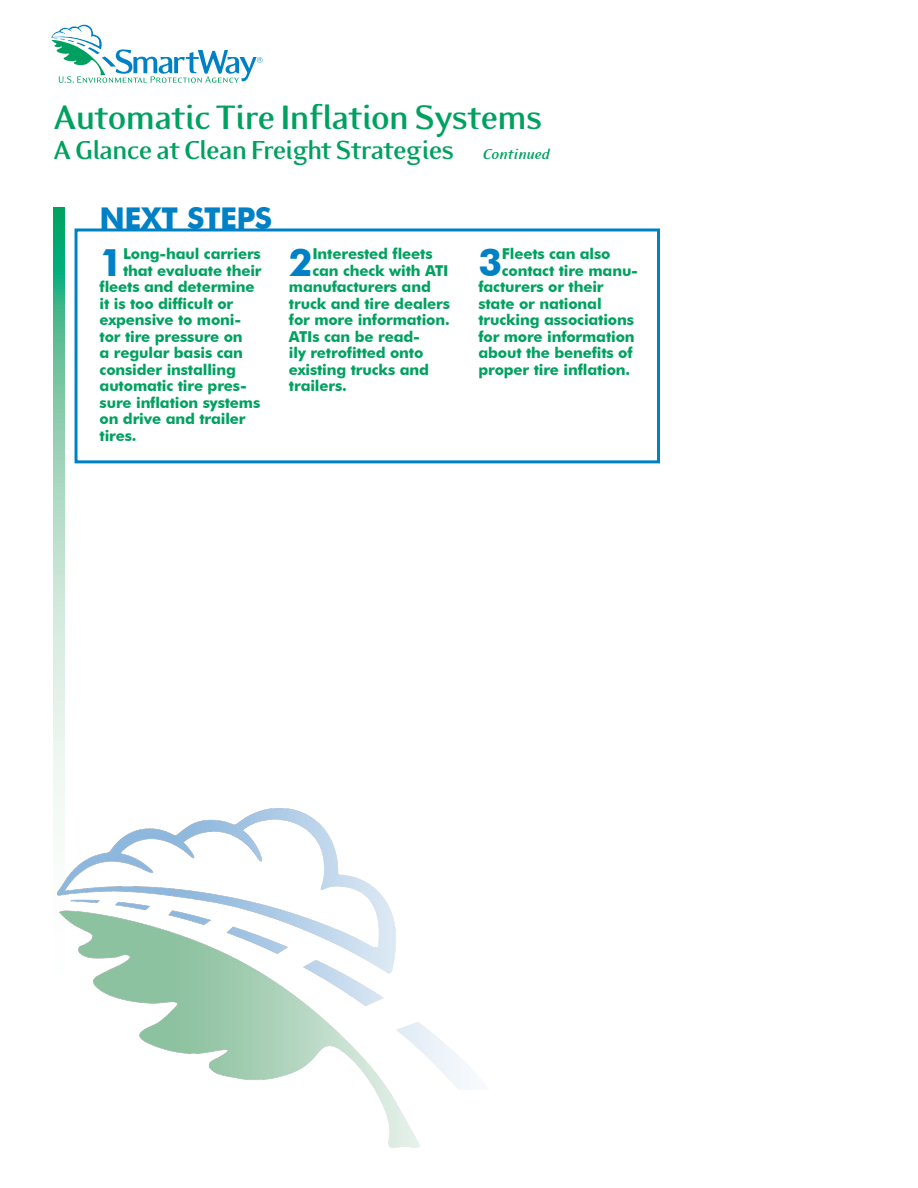
<style>
.page{position:relative;width:918px;height:1188px;background:#fff}
.page>*{position:absolute;margin:0;border:0;box-sizing:border-box;transform-origin:0 0}
.t1{font:700 39px "Eidetic Modern OT";letter-spacing:-.05em;color:#00a160}
.Next_Steps_Body_Text{font:700 38.1px "Futura BT";color:#0081c6}
.Subtitle{font:700 30px "Eidetic Modern OT";letter-spacing:-.05em;color:#00a160}
.Next_Steps_Head{font:700 30px "Futura BT";letter-spacing:-.02em;color:#0081c6}
.Subhead_Body_2{font:italic 700 16.5px "Eidetic Modern OT";letter-spacing:-.03em;color:#00a160}
.Next_Steps_Body_Text-2{font:700 15px "Futura BT";letter-spacing:-.01em;color:#00a160}
</style>
<div class="page">
<svg style="left:51px;top:24px;width:212px;height:59px"></svg>
<svg style="left:53px;top:208px;width:11px;height:688px;background:#9fd8c1"></svg>
<img style="left:58px;top:809px;width:413px;height:339px">
<div style="left:75px;top:228px;width:585px;height:235px;background:#fff;border:3px solid #0081c6"></div>
<p class="t1" style="left:53px;top:97px;width:491px">Automatic Tire Inflation Systems</p>
<p class="Subtitle" style="left:53px;top:134px;width:403px">A Glance at Clean Freight Strategies</p>
<p class="Subhead_Body_2" style="left:482px;top:146px;width:69px">Continued</p>
<p class="Next_Steps_Head" style="left:100px;top:200px;width:174px">NEXT STEPS</p>
<p class="Next_Steps_Body_Text" style="left:100px;top:239px;width:25px">1</p>
<p class="Next_Steps_Body_Text-2" style="left:123px;top:245px;width:139px">Long-haul carriers</p>
<p class="Next_Steps_Body_Text-2" style="left:123px;top:261px;width:140px">that evaluate their</p>
<p class="Next_Steps_Body_Text-2" style="left:100px;top:278px;width:157px">fleets and determine</p>
<p class="Next_Steps_Body_Text-2" style="left:100px;top:294px;width:135px">it is too difficult or</p>
<p class="Next_Steps_Body_Text-2" style="left:100px;top:311px;width:143px">expensive to moni-</p>
<p class="Next_Steps_Body_Text-2" style="left:100px;top:327px;width:145px">tor tire pressure on</p>
<p class="Next_Steps_Body_Text-2" style="left:100px;top:344px;width:145px">a regular basis can</p>
<p class="Next_Steps_Body_Text-2" style="left:100px;top:360px;width:138px">consider installing</p>
<p class="Next_Steps_Body_Text-2" style="left:100px;top:377px;width:149px">automatic tire pres-</p>
<p class="Next_Steps_Body_Text-2" style="left:100px;top:393px;width:162px">sure inflation systems</p>
<p class="Next_Steps_Body_Text-2" style="left:100px;top:410px;width:148px">on drive and trailer</p>
<p class="Next_Steps_Body_Text-2" style="left:100px;top:426px;width:39px">tires.</p>
<p class="Next_Steps_Body_Text" style="left:289px;top:239px;width:25px">2</p>
<p class="Next_Steps_Body_Text-2" style="left:312px;top:245px;width:122px">Interested fleets</p>
<p class="Next_Steps_Body_Text-2" style="left:312px;top:261px;width:138px">can check with ATI</p>
<p class="Next_Steps_Body_Text-2" style="left:289px;top:278px;width:143px">manufacturers and</p>
<p class="Next_Steps_Body_Text-2" style="left:289px;top:294px;width:163px">truck and tire dealers</p>
<p class="Next_Steps_Body_Text-2" style="left:289px;top:311px;width:162px">for more information.</p>
<p class="Next_Steps_Body_Text-2" style="left:289px;top:327px;width:133px">ATIs can be read-</p>
<p class="Next_Steps_Body_Text-2" style="left:289px;top:344px;width:136px">ily retrofitted onto</p>
<p class="Next_Steps_Body_Text-2" style="left:289px;top:360px;width:141px">existing trucks and</p>
<p class="Next_Steps_Body_Text-2" style="left:289px;top:377px;width:59px">trailers.</p>
<p class="Next_Steps_Body_Text" style="left:478px;top:239px;width:25px">3</p>
<p class="Next_Steps_Body_Text-2" style="left:502px;top:245px;width:110px">Fleets can also</p>
<p class="Next_Steps_Body_Text-2" style="left:502px;top:261px;width:138px">contact tire manu-</p>
<p class="Next_Steps_Body_Text-2" style="left:478px;top:278px;width:127px">facturers or their</p>
<p class="Next_Steps_Body_Text-2" style="left:478px;top:294px;width:125px">state or national</p>
<p class="Next_Steps_Body_Text-2" style="left:478px;top:311px;width:157px">trucking associations</p>
<p class="Next_Steps_Body_Text-2" style="left:478px;top:327px;width:158px">for more information</p>
<p class="Next_Steps_Body_Text-2" style="left:478px;top:344px;width:156px">about the benefits of</p>
<p class="Next_Steps_Body_Text-2" style="left:478px;top:360px;width:153px">proper tire inflation.</p>
</div>
